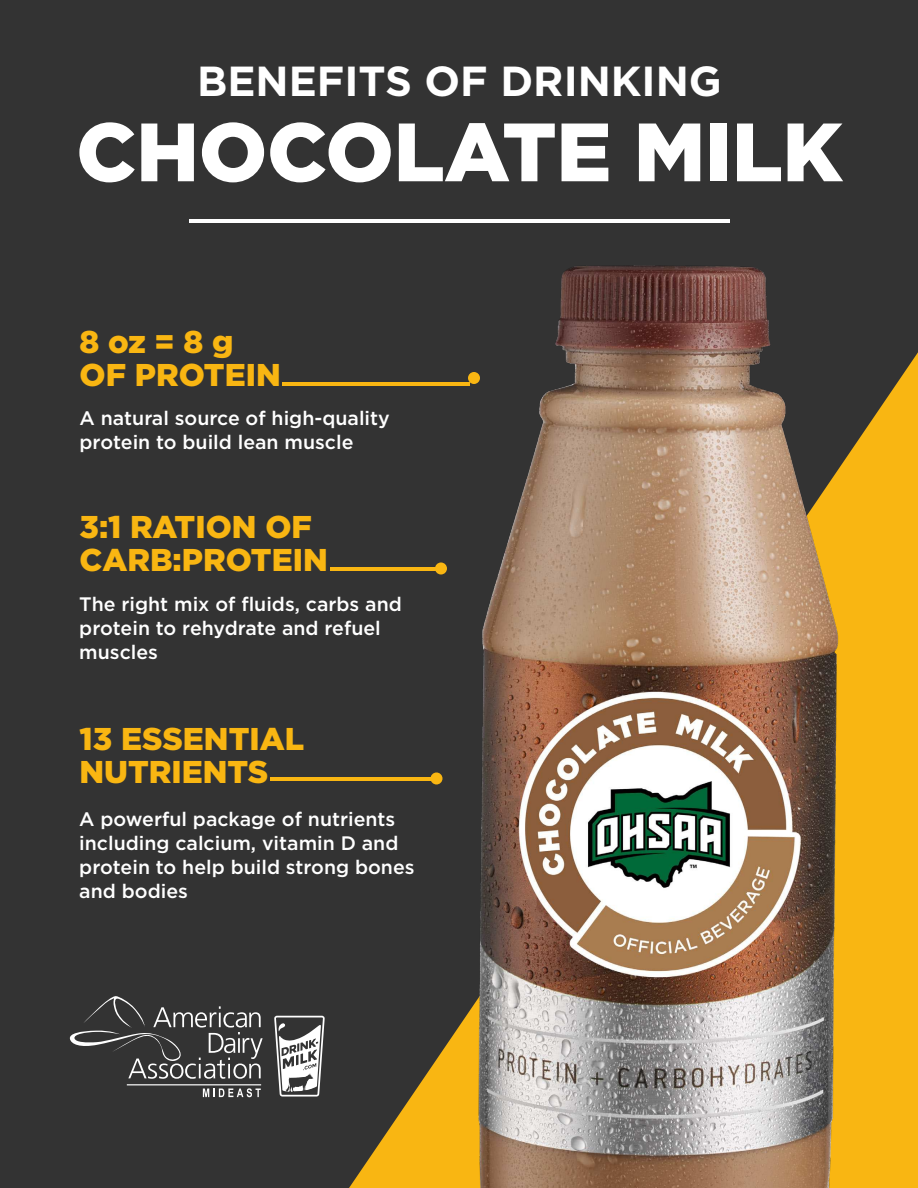
<style>
.page{position:relative;width:918px;height:1188px;background:#333}
.page>*{position:absolute;margin:0;border:0;box-sizing:border-box;transform-origin:0 0}
.t1{font:900 82.5px "Gotham";letter-spacing:-.005em;color:#fff}
.t2{font:700 42px "Gotham";color:#fff}
.t3{font:900 31.5px/33px "Gotham";color:#f9b612}
.t4{font:500 19.5px/24px "Gotham";color:#fff}
</style>
<div class="page">
<svg style="left:69px;top:996px;width:194px;height:83px"></svg>
<hr style="left:127px;top:1084px;width:134px;height:1px;background:#fff">
<svg style="left:203px;top:1088px;width:58px;height:9px"></svg>
<svg style="left:274px;top:1016px;width:51px;height:81px"></svg>
<img style="left:352px;top:219px;width:566px;height:969px">
<hr style="left:283px;top:382px;width:187px;height:4px;background:#f9b612">
<hr style="left:330px;top:567px;width:108px;height:3px;background:#f9b612">
<hr style="left:270px;top:777px;width:162px;height:3px;background:#f9b612">
<div style="left:468px;top:372px;width:12px;height:12px;background:#f9b612;border-radius:50%"></div>
<div style="left:435px;top:562px;width:12px;height:12px;background:#f9b612;border-radius:50%"></div>
<div style="left:431px;top:772px;width:12px;height:12px;background:#f9b612;border-radius:50%"></div>
<hr style="left:189px;top:219px;width:540px;height:3px;background:#fff">
<h2 class="t2" style="left:197px;top:62px;width:526px">BENEFITS OF DRINKING</h2>
<h1 class="t1" style="left:76px;top:115px;width:768px">CHOCOLATE MILK</h1>
<h3 class="t3" style="left:80px;top:327px;width:203px">8 oz = 8 g<br>OF PROTEIN</h3>
<p class="t4" style="left:80px;top:407px;width:312px">A natural source of high-quality protein to build lean muscle</p>
<h3 class="t3" style="left:80px;top:512px;width:250px">3:1 RATION OF<br>CARB:PROTEIN</h3>
<p class="t4" style="left:79px;top:593px;width:324px">The right mix of fluids, carbs and protein to rehydrate and refuel muscles</p>
<h3 class="t3" style="left:80px;top:724px;width:226px">13 ESSENTIAL<br>NUTRIENTS</h3>
<p class="t4" style="left:79px;top:808px;width:337px">A powerful package of nutrients including calcium, vitamin D and protein to help build strong bones and bodies</p>
</div>
